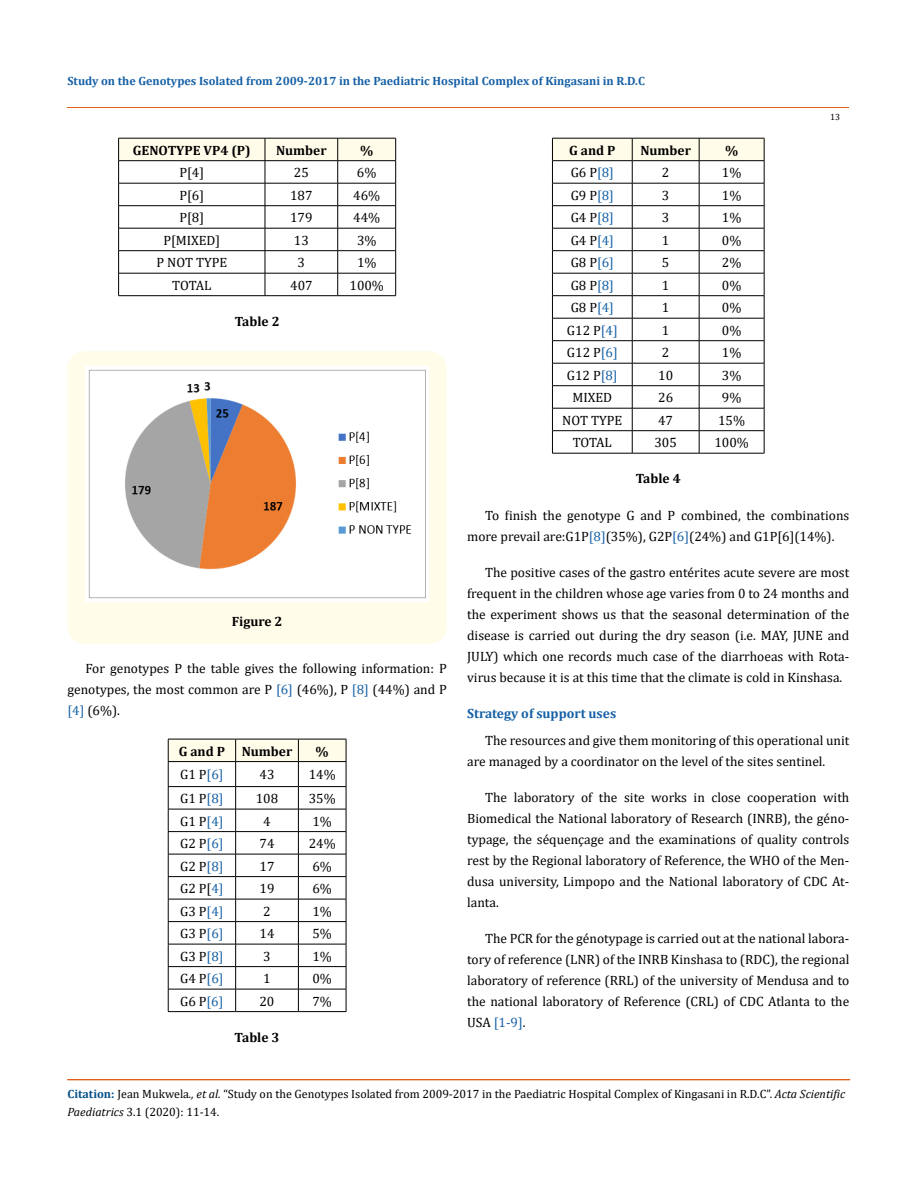
<style>
.page{position:relative;width:917px;height:1188px;background:#fff}
.page>*{position:absolute;margin:0;border:0;box-sizing:border-box;transform-origin:0 0}
.t1{font:13.5px/21px "Cambria";color:#000;text-align:justify}
.t2{font:700 13.5px "Cambria";color:#000}
.t3{font:700 13.5px "Cambria";color:#1560a6}
.t4{font:12px/18px "Cambria";color:#000}
.t5{font:700 12px "Cambria";color:#1560a6}
.t6{font:9px "Cambria";color:#000}
.s1{color:#1560a6}
.s2{font-weight:700;color:#035089}
.s3{font-style:italic}
</style>
<div class="page">
<hr style="left:67px;top:107px;width:782px;height:1px;background:#e05d1a">
<svg style="left:118px;top:138px;width:278px;height:157px"></svg>
<hr style="left:118px;top:295px;width:147px;height:1px;background:#000">
<hr style="left:265px;top:295px;width:73px;height:1px;background:#000">
<hr style="left:338px;top:295px;width:58px;height:1px;background:#000">
<div style="left:67px;top:351px;width:380px;height:293px;background:#fffde9;border-radius:18px"></div>
<img style="left:86px;top:367px;width:342px;height:235px">
<svg style="left:168px;top:739px;width:179px;height:272px"></svg>
<hr style="left:168px;top:1011px;width:68px;height:1px;background:#000">
<hr style="left:236px;top:1011px;width:62px;height:1px;background:#000">
<hr style="left:298px;top:1011px;width:48px;height:1px;background:#000">
<svg style="left:552px;top:138px;width:212px;height:315px"></svg>
<hr style="left:552px;top:453px;width:80px;height:1px;background:#000">
<hr style="left:632px;top:453px;width:67px;height:1px;background:#000">
<hr style="left:699px;top:453px;width:65px;height:1px;background:#000">
<hr style="left:68px;top:1080px;width:781px;height:1px;background:#e05d1a">
<div style="left:67px;top:1079px;width:782px;height:1px;border:1px solid #e05d1a"></div>
<p class="t5" style="left:67px;top:72px;width:579px">Study on the Genotypes Isolated from 2009-2017 in the Paediatric Hospital Complex of Kingasani in R.D.C</p>
<p class="t2" style="left:133px;top:141px;width:119px">GENOTYPE VP4 (P)</p>
<p class="t2" style="left:276px;top:141px;width:52px">Number</p>
<p class="t2" style="left:360px;top:141px;width:15px">%</p>
<p class="t1" style="left:179px;top:162px;width:26px">P[4]</p>
<p class="t1" style="left:294px;top:162px;width:16px">25</p>
<p class="t1" style="left:357px;top:162px;width:21px">6%</p>
<p class="t1" style="left:179px;top:185px;width:26px">P[6]</p>
<p class="t1" style="left:290px;top:185px;width:24px">187</p>
<p class="t1" style="left:353px;top:185px;width:28px">46%</p>
<p class="t1" style="left:179px;top:207px;width:26px">P[8]</p>
<p class="t1" style="left:290px;top:207px;width:24px">179</p>
<p class="t1" style="left:353px;top:207px;width:28px">44%</p>
<p class="t1" style="left:163px;top:230px;width:58px">P[MIXED]</p>
<p class="t1" style="left:294px;top:230px;width:16px">13</p>
<p class="t1" style="left:357px;top:230px;width:21px">3%</p>
<p class="t1" style="left:156px;top:252px;width:72px">P NOT TYPE</p>
<p class="t1" style="left:297px;top:252px;width:9px">3</p>
<p class="t1" style="left:357px;top:252px;width:21px">1%</p>
<p class="t1" style="left:172px;top:275px;width:41px">TOTAL</p>
<p class="t1" style="left:290px;top:275px;width:24px">407</p>
<p class="t1" style="left:349px;top:275px;width:36px">100%</p>
<p class="t2" style="left:235px;top:312px;width:47px">Table 2</p>
<p class="t2" style="left:569px;top:141px;width:48px">G and P</p>
<p class="t2" style="left:640px;top:141px;width:52px">Number</p>
<p class="t2" style="left:725px;top:141px;width:15px">%</p>
<p class="t1" style="left:570px;top:162px;width:45px">G6 P<span class="s1">[8]</span></p>
<p class="t1" style="left:662px;top:162px;width:9px">2</p>
<p class="t1" style="left:722px;top:162px;width:21px">1%</p>
<p class="t1" style="left:570px;top:185px;width:45px">G9 P<span class="s1">[8]</span></p>
<p class="t1" style="left:662px;top:185px;width:9px">3</p>
<p class="t1" style="left:722px;top:185px;width:21px">1%</p>
<p class="t1" style="left:570px;top:207px;width:45px">G4 P<span class="s1">[8]</span></p>
<p class="t1" style="left:662px;top:207px;width:9px">3</p>
<p class="t1" style="left:722px;top:207px;width:21px">1%</p>
<p class="t1" style="left:570px;top:230px;width:45px">G4 P<span class="s1">[4]</span></p>
<p class="t1" style="left:662px;top:230px;width:9px">1</p>
<p class="t1" style="left:722px;top:230px;width:21px">0%</p>
<p class="t1" style="left:570px;top:252px;width:45px">G8 P<span class="s1">[6]</span></p>
<p class="t1" style="left:662px;top:252px;width:9px">5</p>
<p class="t1" style="left:722px;top:252px;width:21px">2%</p>
<p class="t1" style="left:570px;top:275px;width:45px">G8 P<span class="s1">[8]</span></p>
<p class="t1" style="left:662px;top:275px;width:9px">1</p>
<p class="t1" style="left:722px;top:275px;width:21px">0%</p>
<p class="t1" style="left:570px;top:297px;width:45px">G8 P<span class="s1">[4]</span></p>
<p class="t1" style="left:662px;top:297px;width:9px">1</p>
<p class="t1" style="left:722px;top:297px;width:21px">0%</p>
<p class="t1" style="left:567px;top:320px;width:52px">G12 P<span class="s1">[4]</span></p>
<p class="t1" style="left:662px;top:320px;width:9px">1</p>
<p class="t1" style="left:722px;top:320px;width:21px">0%</p>
<p class="t1" style="left:567px;top:342px;width:52px">G12 P<span class="s1">[6]</span></p>
<p class="t1" style="left:662px;top:342px;width:9px">2</p>
<p class="t1" style="left:721px;top:342px;width:21px">1%</p>
<p class="t1" style="left:567px;top:365px;width:52px">G12 P<span class="s1">[8]</span></p>
<p class="t1" style="left:658px;top:365px;width:16px">10</p>
<p class="t1" style="left:721px;top:365px;width:21px">3%</p>
<p class="t1" style="left:572px;top:387px;width:41px">MIXED</p>
<p class="t1" style="left:658px;top:387px;width:16px">26</p>
<p class="t1" style="left:721px;top:387px;width:21px">9%</p>
<p class="t1" style="left:562px;top:410px;width:61px">NOT TYPE</p>
<p class="t1" style="left:658px;top:410px;width:16px">47</p>
<p class="t1" style="left:718px;top:410px;width:28px">15%</p>
<p class="t1" style="left:572px;top:432px;width:41px">TOTAL</p>
<p class="t1" style="left:654px;top:432px;width:24px">305</p>
<p class="t1" style="left:714px;top:432px;width:36px">100%</p>
<p class="t2" style="left:635px;top:469px;width:47px">Table 4</p>
<p class="t6" style="left:830px;top:111px;width:11px">13</p>
<p class="t2" style="left:232px;top:611px;width:52px">Figure 2</p>
<p class="t1" style="left:67px;top:658px;width:381px;text-indent:18px">For genotypes P the table gives the following information: P genotypes, the most common are P <span class="s1">[6]</span> (46%), P <span class="s1">[8]</span> (44%) and P <span class="s1">[4]</span> (6%).</p>
<p class="t2" style="left:179px;top:741px;width:115px">G and P Number</p>
<p class="t2" style="left:315px;top:741px;width:15px">%</p>
<p class="t1" style="left:180px;top:764px;width:45px">G1 P<span class="s1">[6]</span></p>
<p class="t1" style="left:259px;top:764px;width:16px">43</p>
<p class="t1" style="left:309px;top:764px;width:28px">14%</p>
<p class="t1" style="left:180px;top:788px;width:45px">G1 P<span class="s1">[8]</span></p>
<p class="t1" style="left:256px;top:788px;width:24px">108</p>
<p class="t1" style="left:309px;top:788px;width:28px">35%</p>
<p class="t1" style="left:180px;top:810px;width:45px">G1 P<span class="s1">[4]</span></p>
<p class="t1" style="left:263px;top:810px;width:9px">4</p>
<p class="t1" style="left:312px;top:810px;width:21px">1%</p>
<p class="t1" style="left:180px;top:833px;width:45px">G2 P<span class="s1">[6]</span></p>
<p class="t1" style="left:259px;top:833px;width:16px">74</p>
<p class="t1" style="left:309px;top:833px;width:28px">24%</p>
<p class="t1" style="left:180px;top:855px;width:45px">G2 P<span class="s1">[8]</span></p>
<p class="t1" style="left:259px;top:855px;width:16px">17</p>
<p class="t1" style="left:312px;top:855px;width:21px">6%</p>
<p class="t1" style="left:180px;top:878px;width:45px">G2 P[<span class="s1">4]</span></p>
<p class="t1" style="left:259px;top:878px;width:16px">19</p>
<p class="t1" style="left:312px;top:878px;width:21px">6%</p>
<p class="t1" style="left:180px;top:900px;width:45px">G3 P<span class="s1">[4]</span></p>
<p class="t1" style="left:263px;top:900px;width:9px">2</p>
<p class="t1" style="left:312px;top:900px;width:21px">1%</p>
<p class="t1" style="left:180px;top:923px;width:45px">G3 P<span class="s1">[6]</span></p>
<p class="t1" style="left:259px;top:923px;width:16px">14</p>
<p class="t1" style="left:312px;top:923px;width:21px">5%</p>
<p class="t1" style="left:180px;top:945px;width:45px">G3 P<span class="s1">[8]</span></p>
<p class="t1" style="left:263px;top:945px;width:9px">3</p>
<p class="t1" style="left:312px;top:945px;width:21px">1%</p>
<p class="t1" style="left:180px;top:968px;width:45px">G4 P<span class="s1">[6]</span></p>
<p class="t1" style="left:263px;top:968px;width:9px">1</p>
<p class="t1" style="left:312px;top:968px;width:21px">0%</p>
<p class="t1" style="left:180px;top:990px;width:45px">G6 P<span class="s1">[6]</span></p>
<p class="t1" style="left:259px;top:990px;width:16px">20</p>
<p class="t1" style="left:312px;top:990px;width:21px">7%</p>
<p class="t2" style="left:234px;top:1028px;width:47px">Table 3</p>
<p class="t1" style="left:467px;top:505px;width:384px;text-indent:18px">To finish the genotype G and P combined, the combinations more prevail are:G1P<span class="s1">[8]</span>(35%), G2P<span class="s1">[6]</span>(24%) and G1P[6](14%).</p>
<p class="t1" style="left:467px;top:562px;width:384px;text-indent:18px">The positive cases of the gastro entérites acute severe are most frequent in the children whose age varies from 0 to 24 months and the experiment shows us that the seasonal determination of the disease is carried out during the dry season (i.e. MAY, JUNE and JULY) which one records much case of the diarrhoeas with Rota&shy;virus because it is at this time that the climate is cold in Kinshasa.</p>
<p class="t3" style="left:467px;top:704px;width:151px">Strategy of support uses</p>
<p class="t1" style="left:467px;top:730px;width:384px;text-indent:18px">The resources and give them monitoring of this operational unit are managed by a coordinator on the level of the sites sentinel.</p>
<p class="t1" style="left:467px;top:787px;width:384px;text-indent:18px">The laboratory of the site works in close cooperation with Biomedical the National laboratory of Research (INRB), the géno&shy;typage, the séquençage and the examinations of quality controls rest by the Regional laboratory of Reference, the WHO of the Men&shy;dusa university, Limpopo and the National laboratory of CDC At&shy;lanta.</p>
<p class="t1" style="left:467px;top:928px;width:384px;text-indent:18px">The PCR for the génotypage is carried out at the national labora&shy;tory of reference (LNR) of the INRB Kinshasa to (RDC), the regional laboratory of reference (RRL) of the university of Mendusa and to the national laboratory of Reference (CRL) of CDC Atlanta to the USA <span class="s1">[1-9]</span>.</p>
<p class="t4" style="left:67px;top:1085px;width:779px"><span class="s2">Citation:</span> Jean Mukwela<span class="s3">., et al.</span> “Study on the Genotypes Isolated from 2009-2017 in the Paediatric Hospital Complex of Kingasani in R.D.C”. <span class="s3">Acta Scientific<br>Paediatrics</span> 3.1 (2020): 11-14.</p>
</div>
